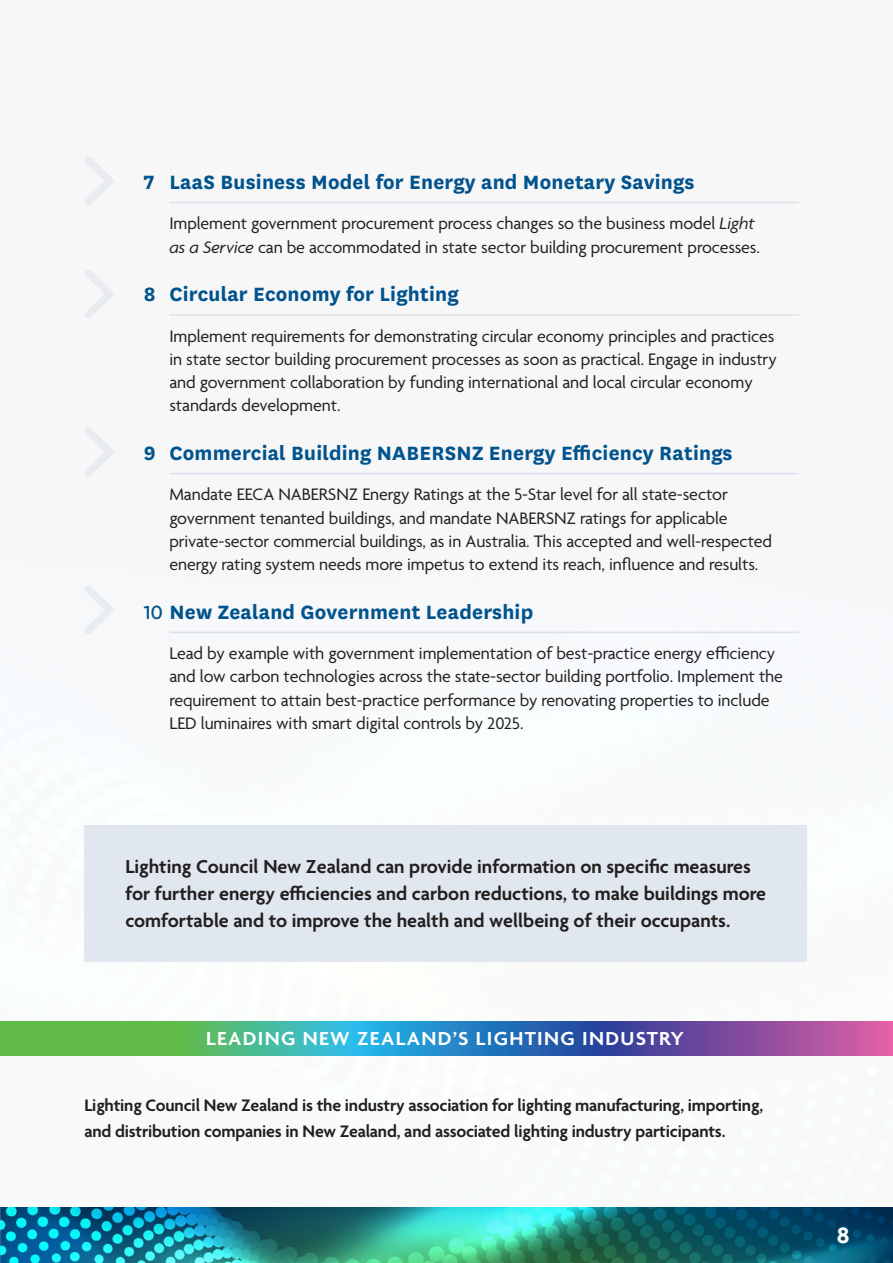
<style>
.page{position:relative;width:893px;height:1263px;background:#fff}
.page>*{position:absolute;margin:0;border:0;box-sizing:border-box;transform-origin:0 0}
.t1{font:700 24px "Agenda";color:#fff}
.GD_copy{font:700 22.5px "National";letter-spacing:.01em;color:#00538d}
.t2{font:600 20.4px "Agenda";letter-spacing:.06em;color:#fff;scale:1.05 1}
.GD_copy-2{font:600 20.25px/27px "Agenda";color:#231f20}
.GD_copy-3{font:18px/23.2px "Agenda";letter-spacing:-.005em;color:#231f20}
.GD_copy-4{font:600 18px/25.5px "Agenda";letter-spacing:-.01em;color:#231f20}
.s1{font-style:italic}
.s2{font-weight:400}
</style>
<div class="page">
<img style="left:0;top:201px;width:893px;height:855px">
<img style="left:1px;top:1208px;width:516px;height:55px">
<img style="left:0;top:1208px;width:1px;height:55px">
<svg style="left:517px;top:1208px;width:376px;height:55px;background:#11646b"></svg>
<div style="left:84px;top:825px;width:723px;height:136px;background:#e0e7ee"></div>
<hr style="left:169px;top:202px;width:630px;height:1px;background:#dae2eb">
<hr style="left:169px;top:314px;width:630px;height:2px;background:#dae2eb">
<hr style="left:169px;top:473px;width:630px;height:1px;background:#dae2eb">
<hr style="left:169px;top:632px;width:630px;height:1px;background:#dae2eb">
<svg style="left:83px;top:584px;width:34px;height:52px"></svg>
<svg style="left:83px;top:268px;width:34px;height:52px"></svg>
<svg style="left:83px;top:426px;width:34px;height:52px"></svg>
<svg style="left:83px;top:156px;width:34px;height:51px"></svg>
<svg style="left:0;top:1021px;width:893px;height:34px;background:#578695"></svg>
<p class="GD_copy" style="left:144px;top:166px;width:552px">7 LaaS Business Model for Energy and Monetary Savings</p>
<p class="GD_copy-3" style="left:169px;top:213px;width:592px">Implement government procurement process changes so the business model <span class="s1">Light as a Service</span> can be accommodated in state sector building procurement processes.</p>
<p class="GD_copy" style="left:144px;top:278px;width:316px">8 Circular Economy for Lighting</p>
<p class="GD_copy-3" style="left:169px;top:325px;width:609px">Implement requirements for demonstrating circular economy principles and practices in state sector building procurement processes as soon as practical. Engage in industry and government collaboration by funding international and local circular economy standards development.</p>
<p class="GD_copy" style="left:144px;top:437px;width:590px">9 Commercial Building NABERSNZ Energy Efficiency Ratings</p>
<p class="GD_copy-3" style="left:169px;top:484px;width:604px">Mandate EECA NABERSNZ Energy Ratings at the 5-Star level for all state-sector government tenanted buildings, and mandate NABERSNZ ratings for applicable private-sector commercial buildings, as in Australia. This accepted and well-respected energy rating system needs more impetus to extend its reach, influence and results.</p>
<p class="GD_copy" style="left:144px;top:596px;width:391px"><span class="s2">10</span> New Zealand Government Leadership</p>
<p class="GD_copy-3" style="left:169px;top:643px;width:615px">Lead by example with government implementation of best-practice energy efficiency and low carbon technologies across the state-sector building portfolio. Implement the requirement to attain best-practice performance by renovating properties to include LED luminaires with smart digital controls by 2025.</p>
<p class="GD_copy-2" style="left:125px;top:854px;width:642px">Lighting Council New Zealand can provide information on specific measures for further energy efficiencies and carbon reductions, to make buildings more comfortable and to improve the health and wellbeing of their occupants.</p>
<p class="t2" style="left:206px;top:1028px;width:457px">LEADING NEW ZEALAND’S LIGHTING INDUSTRY</p>
<p class="GD_copy-4" style="left:84px;top:1094px;width:680px">Lighting Council New Zealand is the industry association for lighting manufacturing, importing, and distribution companies in New Zealand, and associated lighting industry participants.</p>
<p class="t1" style="left:837px;top:1221px;width:14px">8</p>
</div>
